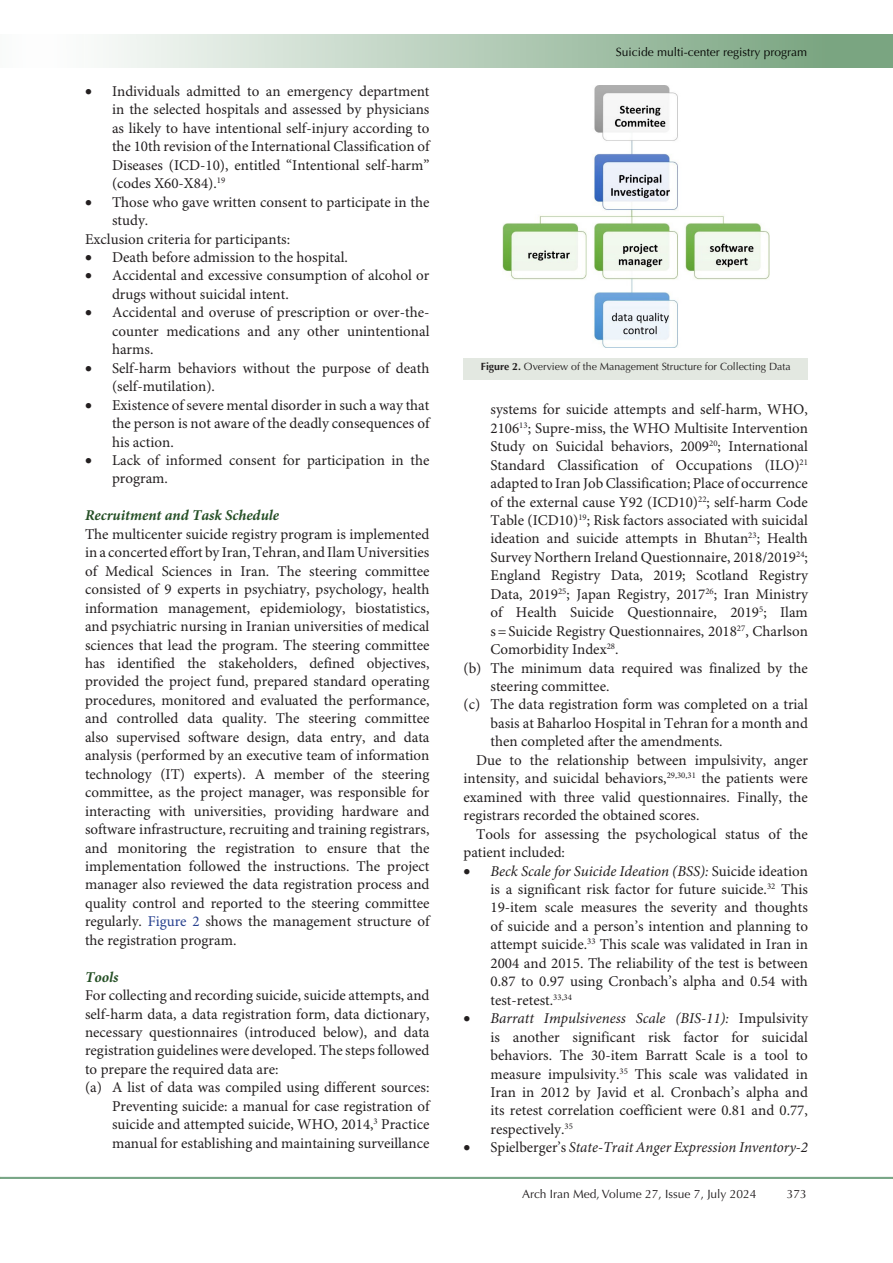
<style>
.page{position:relative;width:893px;height:1263px;background:#fff}
.page>*{position:absolute;margin:0;border:0;box-sizing:border-box;transform-origin:0 0}
.t1{font:15px/18.5px "Minion Pro";color:#231f20;text-align:justify}
.t2{font:italic 15px "Minion Pro";color:#231f20}
.t3{font:italic 700 15px "Minion Pro";color:#265026}
.t4{font:12px "Optima LT Std";color:#231f20}
.t5{font:12px "Optima LT Std";color:#040503}
.t6{font:10.5px "Optima LT Std";color:#231f20}
.s1{color:#253f8e}
.s2{font-weight:700}
.s3{font-style:italic}
.s4{font-style:normal}
</style>
<div class="page">
<div style="left:0;top:1177px;width:893px;height:2px;background:#0099e5;border:1px solid #7aa581"></div>
<div style="left:0;top:35px;width:892px;height:33px;background:linear-gradient(to right,#fff,#719f79)"></div>
<div style="left:463px;top:358px;width:345px;height:22px;background:#e3e8e1"></div>
<img style="left:502px;top:85px;width:267px;height:262px">
<p class="t1" style="left:112px;top:83px;width:319px;text-indent:-27px">• Individuals admitted to an emergency department in the selected hospitals and assessed by physicians as likely to have intentional self-injury according to the 10th revision of the International Classification of Diseases (ICD-10), entitled “Intentional self-harm” (codes X60-X84).<sup>19</sup></p>
<p class="t1" style="left:112px;top:193px;width:319px;text-indent:-27px">• Those who gave written consent to participate in the study.</p>
<p class="t1" style="left:85px;top:230px;width:207px">Exclusion criteria for participants:</p>
<p class="t1" style="left:85px;top:249px;width:264px">• Death before admission to the hospital.</p>
<p class="t1" style="left:112px;top:267px;width:319px;text-indent:-27px">• Accidental and excessive consumption of alcohol or drugs without suicidal intent.</p>
<p class="t1" style="left:112px;top:304px;width:319px;text-indent:-27px">• Accidental and overuse of prescription or over-the&shy;counter medications and any other unintentional harms.</p>
<p class="t1" style="left:112px;top:359px;width:319px;text-indent:-27px">• Self-harm behaviors without the purpose of death (self-mutilation).</p>
<p class="t1" style="left:112px;top:396px;width:319px;text-indent:-27px">• Existence of severe mental disorder in such a way that the person is not aware of the deadly consequences of his action.</p>
<p class="t1" style="left:112px;top:452px;width:319px;text-indent:-27px">• Lack of informed consent for participation in the program.</p>
<p class="t3" style="left:85px;top:505px;width:196px">Recruitment and Task Schedule</p>
<p class="t1" style="left:85px;top:525px;width:346px">The multicenter suicide registry program is implemented in a concerted effort by Iran, Tehran, and Ilam Universities of Medical Sciences in Iran. The steering committee consisted of 9 experts in psychiatry, psychology, health information management, epidemiology, biostatistics, and psychiatric nursing in Iranian universities of medical sciences that lead the program. The steering committee has identified the stakeholders, defined objectives, provided the project fund, prepared standard operating procedures, monitored and evaluated the performance, and controlled data quality. The steering committee also supervised software design, data entry, and data analysis (performed by an executive team of information technology (IT) experts). A member of the steering committee, as the project manager, was responsible for interacting with universities, providing hardware and software infrastructure, recruiting and training registrars, and monitoring the registration to ensure that the implementation followed the instructions. The project manager also reviewed the data registration process and quality control and reported to the steering committee regularly. <span class="s1">Figure 2</span> shows the management structure of the registration program.</p>
<p class="t3" style="left:85px;top:966px;width:35px">Tools</p>
<p class="t1" style="left:85px;top:987px;width:346px">For collecting and recording suicide, suicide attempts, and self-harm data, a data registration form, data dictionary, necessary questionnaires (introduced below), and data registration guidelines were developed. The steps followed to prepare the required data are:</p>
<p class="t1" style="left:112px;top:1079px;width:319px;text-indent:-27px">(a) A list of data was compiled using different sources:<br>Preventing suicide: a manual for case registration of suicide and attempted suicide, WHO, 2014,<sup>3</sup> Practice manual for establishing and maintaining surveillance</p>
<p class="t5" style="left:616px;top:45px;width:193px">Suicide multi-center registry program</p>
<p class="t6" style="left:481px;top:361px;width:311px"><span class="s2">Figure 2.</span> Overview of the Management Structure for Collecting Data</p>
<p class="t1" style="left:490px;top:401px;width:319px">systems for suicide attempts and self-harm, WHO, 2106<sup>13</sup>; Supre-miss, the WHO Multisite Intervention Study on Suicidal behaviors, 2009<sup>20</sup>; International Standard Classification of Occupations (ILO)<sup>21 </sup>adapted to Iran Job Classification; Place of occurrence of the external cause Y92 (ICD10)<sup>22</sup>; self-harm Code Table (ICD10)<sup>19</sup>; Risk factors associated with suicidal ideation and suicide attempts in Bhutan<sup>23</sup>; Health Survey Northern Ireland Questionnaire, 2018/2019<sup>24</sup>; England Registry Data, 2019; Scotland Registry Data, 2019<sup>25</sup>; Japan Registry, 2017<sup>26</sup>; Iran Ministry of Health Suicide Questionnaire, 2019<sup>5</sup>; Ilam s=Suicide Registry Questionnaires, 2018<sup>27</sup>, Charlson Comorbidity Index<sup>28</sup>.</p>
<p class="t1" style="left:490px;top:659px;width:319px;text-indent:-27px">(b) The minimum data required was finalized by the steering committee.</p>
<p class="t1" style="left:490px;top:696px;width:319px;text-indent:-27px">(c) The data registration form was completed on a trial basis at Baharloo Hospital in Tehran for a month and then completed after the amendments.</p>
<p class="t1" style="left:463px;top:751px;width:346px;text-indent:13px">Due to the relationship between impulsivity, anger intensity, and suicidal behaviors,<sup>29,30,31</sup> the patients were examined with three valid questionnaires. Finally, the registrars recorded the obtained scores.</p>
<p class="t1" style="left:463px;top:825px;width:346px;text-indent:13px">Tools for assessing the psychological status of the patient included:</p>
<p class="t1" style="left:490px;top:862px;width:319px;text-indent:-27px">• <span class="s3">Beck Scale for Suicide Ideation (BSS):</span> Suicide ideation is a significant risk factor for future suicide.<sup>32</sup> This 19-item scale measures the severity and thoughts of suicide and a person’s intention and planning to attempt suicide.<sup>33</sup> This scale was validated in Iran in 2004 and 2015. The reliability of the test is between 0.87 to 0.97 using Cronbach’s alpha and 0.54 with test-retest.<sup>33,34</sup></p>
<p class="t1" style="left:490px;top:1010px;width:319px;text-indent:-27px">• <span class="s3">Barratt Impulsiveness Scale (BIS-11):</span> Impulsivity is another significant risk factor for suicidal behaviors. The 30-item Barratt Scale is a tool to measure impulsivity.<sup>35</sup> This scale was validated in Iran in 2012 by Javid et al. Cronbach’s alpha and its retest correlation coefficient were 0.81 and 0.77, respectively.<sup>35</sup></p>
<p class="t2" style="left:463px;top:1137px;width:346px">• <span class="s4">Spielberger’s</span> State-Trait Anger Expression Inventory-2</p>
<p class="t4" style="left:522px;top:1187px;width:236px">Arch Iran Med, Volume 27, Issue 7, July 2024</p>
<p class="t4" style="left:787px;top:1187px;width:22px">373</p>
</div>
